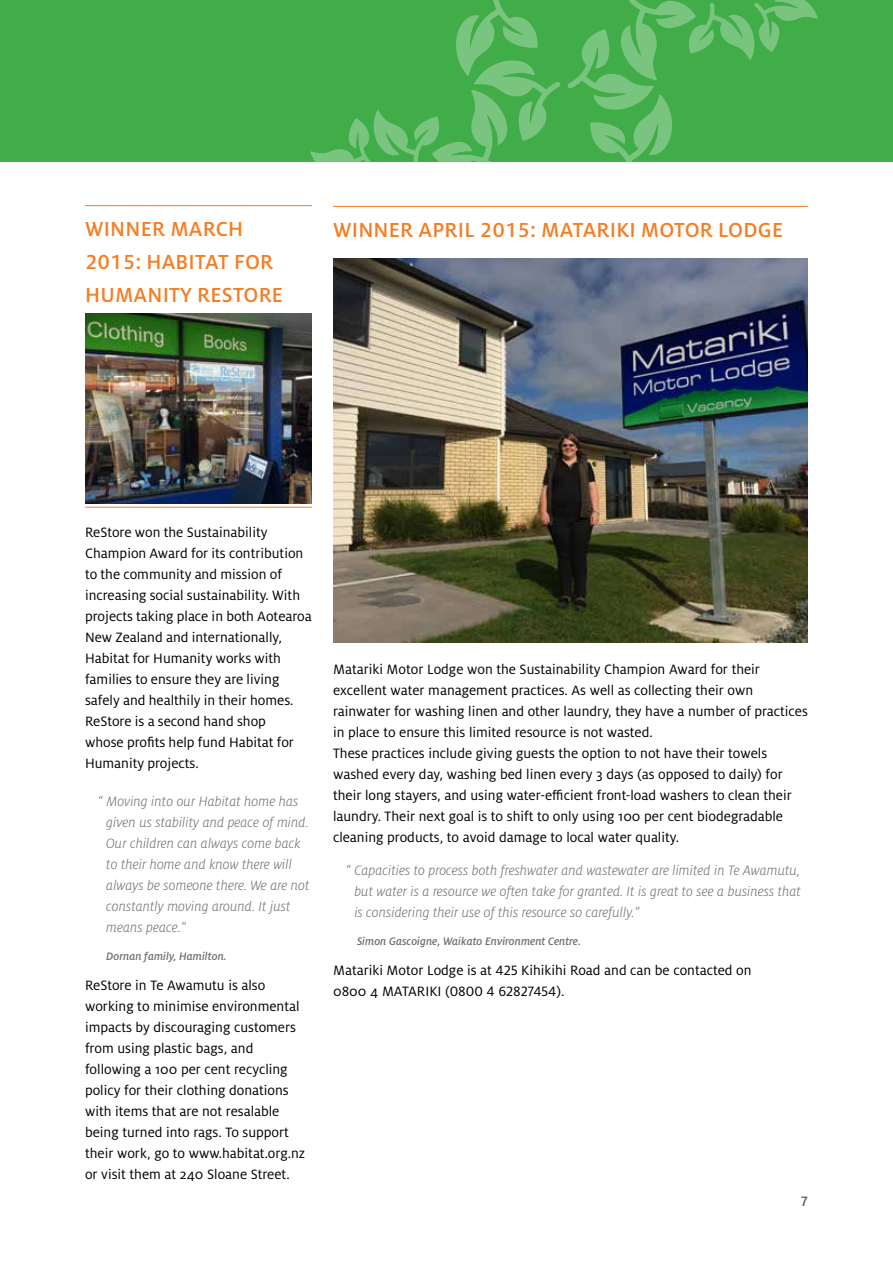
<style>
.page{position:relative;width:893px;height:1263px;background:#fff}
.page>*{position:absolute;margin:0;border:0;box-sizing:border-box;transform-origin:0 0}
.t1{font:500 22.5px/33px "Milo OT";letter-spacing:.01em;color:#f57d23}
.t2{font:15px/21px "Milo Pro";color:#000}
.t3{font:italic 300 15px/21px "Milo Pro";color:#6d6e71}
.t4{font:500 15px "Milo Pro";color:#58595b}
.t5{font:italic 500 12px "Milo Pro";color:#6d6e71}
</style>
<div class="page">
<hr style="left:85px;top:205px;width:227px;height:1px;background:#f57d23">
<hr style="left:85px;top:507px;width:227px;height:1px;background:#f57d23">
<img style="left:85px;top:314px;width:227px;height:190px">
<hr style="left:333px;top:206px;width:475px;height:1px;background:#f57d23">
<img style="left:333px;top:259px;width:475px;height:383px">
<div style="left:0;top:0;width:893px;height:162px;background:#41ad49"></div>
<svg style="left:567px;top:0;width:251px;height:162px"></svg>
<svg style="left:310px;top:0;width:251px;height:162px"></svg>
<h1 class="t1" style="left:85px;top:212px;width:200px">WINNER MARCH<br>2015: HABITAT FOR<br>HUMANITY RESTORE</h1>
<h1 class="t1" style="left:333px;top:213px;width:452px">WINNER APRIL 2015: MATARIKI MOTOR LODGE</h1>
<p class="t2" style="left:85px;top:522px;width:228px">ReStore won the Sustainability Champion Award for its contribution to the community and mission of increasing social sustainability. With projects taking place in both Aotearoa New Zealand and internationally, Habitat for Humanity works with families to ensure they are living safely and healthily in their homes.<br>ReStore is a second hand shop<br>whose profits help fund Habitat for Humanity projects.</p>
<p class="t3" style="left:106px;top:791px;width:205px;text-indent:-9px">“ Moving into our Habitat home has given us stability and peace of mind.<br>Our children can always come back to their home and know there will always be someone there. We are not constantly moving around. It just means peace.”</p>
<p class="t5" style="left:106px;top:950px;width:122px">Dornan family, Hamilton.</p>
<p class="t2" style="left:85px;top:974px;width:222px">ReStore in Te Awamutu is also working to minimise environmental impacts by discouraging customers from using plastic bags, and following a 100 per cent recycling policy for their clothing donations with items that are not resalable being turned into rags. To support their work, go to www.habitat.org.nz or visit them at 240 Sloane Street.</p>
<p class="t2" style="left:333px;top:658px;width:476px">Matariki Motor Lodge won the Sustainability Champion Award for their excellent water management practices. As well as collecting their own rainwater for washing linen and other laundry, they have a number of practices in place to ensure this limited resource is not wasted.<br>These practices include giving guests the option to not have their towels washed every day, washing bed linen every 3 days (as opposed to daily) for their long stayers, and using water-efficient front-load washers to clean their laundry. Their next goal is to shift to only using 100 per cent biodegradable cleaning products, to avoid damage to local water quality.</p>
<p class="t3" style="left:354px;top:860px;width:448px;text-align:justify;text-indent:-9px">“ Capacities to process both freshwater and wastewater are limited in Te Awamutu, but water is a resource we often take for granted. It is great to see a business that is considering their use of this resource so carefully.”</p>
<p class="t5" style="left:357px;top:935px;width:225px">Simon Gascoigne, Waikato Environment Centre.</p>
<p class="t2" style="left:333px;top:959px;width:420px">Matariki Motor Lodge is at 425 Kihikihi Road and can be contacted on<br>0800 4 MATARIKI (0800 4 62827454).</p>
<p class="t4" style="left:801px;top:1193px;width:8px">7</p>
</div>
